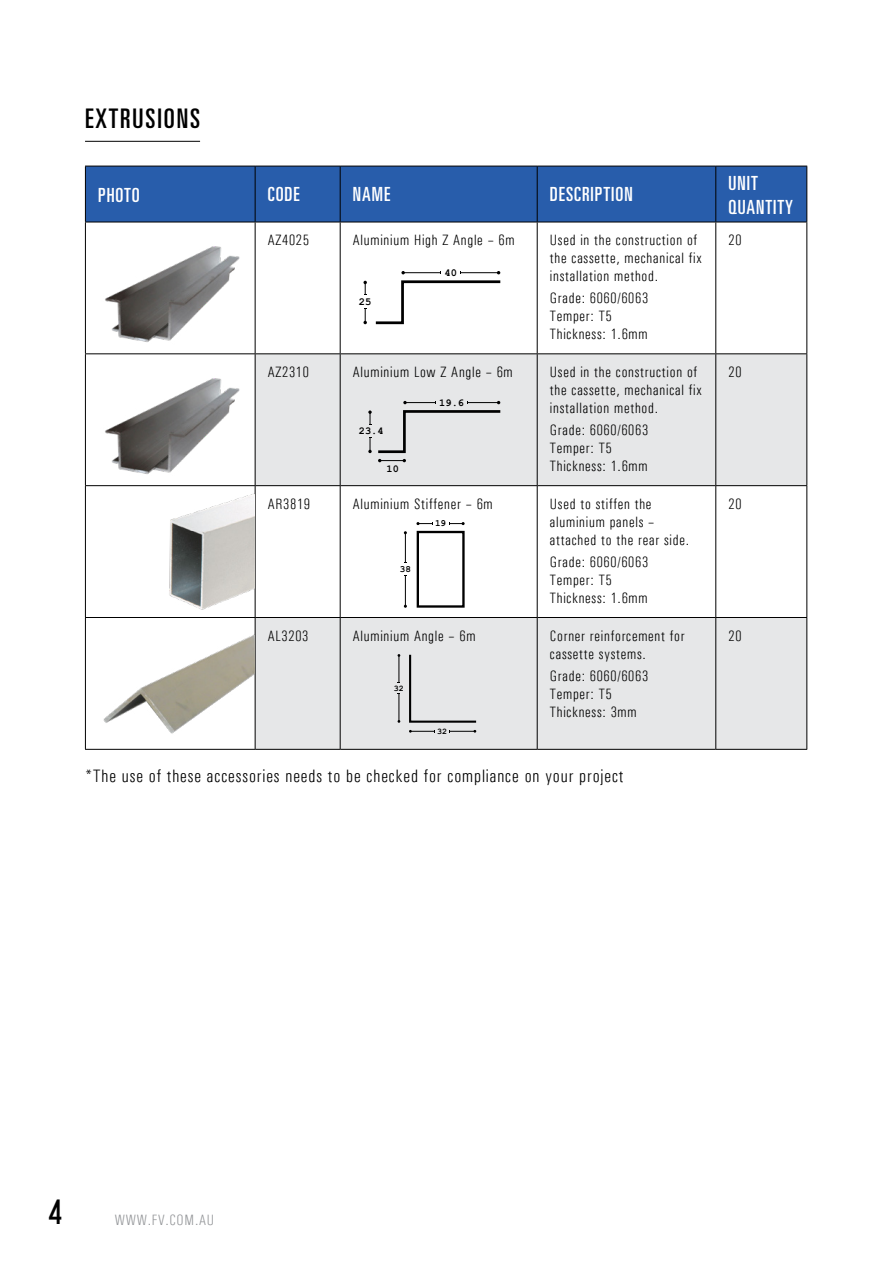
<style>
.page{position:relative;width:893px;height:1263px;background:#fff}
.page>*{position:absolute;margin:0;border:0;box-sizing:border-box;transform-origin:0 0}
.t1{font:700 30px "Mohave";color:#000}
.t2{font:ultra-condensed 27px "Univers";letter-spacing:.07em;color:#000}
.t3{font:ultra-condensed 19.5px/23.4px "Univers";letter-spacing:.05em;color:#fff}
.t4{font:300 condensed 18px "Univers";letter-spacing:.05em;color:#000}
.t5{font:300 condensed 15px/18px "Univers";letter-spacing:.05em;color:#000}
.t6{font:300 condensed 15px "Univers";letter-spacing:.05em;color:#939598}
.t7{font:700 10.5px "Courier New";color:#000}
.t8{font:700 10.35px "Courier New";color:#000}
.t9{font:700 9.3px "Courier New";color:#000}
.t10{font:700 8.4px "Courier New";color:#000}
</style>
<div class="page">
<hr style="left:85px;top:141px;width:115px;height:1px;background:#000">
<div style="left:86px;top:167px;width:720px;height:55px;background:#285dab"></div>
<svg style="left:254px;top:223px;width:463px;height:130px"></svg>
<svg style="left:256px;top:354px;width:550px;height:395px;fill:#e6e7e8"></svg>
<hr style="left:255px;top:166px;width:1px;height:56px;background:#000">
<hr style="left:340px;top:166px;width:1px;height:56px;background:#000">
<hr style="left:537px;top:166px;width:1px;height:56px;background:#000">
<hr style="left:715px;top:166px;width:1px;height:56px;background:#000">
<hr style="left:85px;top:353px;width:170px;height:1px;background:#000">
<hr style="left:255px;top:354px;width:1px;height:131px;background:#000">
<hr style="left:340px;top:354px;width:1px;height:131px;background:#000">
<hr style="left:537px;top:353px;width:179px;height:1px;background:#000">
<hr style="left:537px;top:354px;width:1px;height:131px;background:#000">
<hr style="left:715px;top:354px;width:1px;height:131px;background:#000">
<hr style="left:85px;top:485px;width:170px;height:1px;background:#000">
<hr style="left:255px;top:485px;width:85px;height:1px;background:#000">
<hr style="left:255px;top:486px;width:1px;height:131px;background:#000">
<hr style="left:340px;top:485px;width:197px;height:1px;background:#000">
<hr style="left:340px;top:486px;width:1px;height:131px;background:#000">
<hr style="left:537px;top:485px;width:179px;height:1px;background:#000">
<hr style="left:537px;top:486px;width:1px;height:131px;background:#000">
<hr style="left:716px;top:485px;width:91px;height:1px;background:#000">
<hr style="left:715px;top:486px;width:1px;height:131px;background:#000">
<hr style="left:85px;top:617px;width:170px;height:1px;background:#000">
<hr style="left:255px;top:617px;width:85px;height:1px;background:#000">
<hr style="left:255px;top:618px;width:1px;height:131px;background:#000">
<hr style="left:340px;top:617px;width:197px;height:1px;background:#000">
<hr style="left:340px;top:618px;width:1px;height:131px;background:#000">
<hr style="left:537px;top:617px;width:179px;height:1px;background:#000">
<hr style="left:537px;top:618px;width:1px;height:131px;background:#000">
<hr style="left:716px;top:617px;width:91px;height:1px;background:#000">
<hr style="left:715px;top:618px;width:1px;height:131px;background:#000">
<hr style="left:85px;top:749px;width:170px;height:1px;background:#000">
<hr style="left:255px;top:749px;width:85px;height:1px;background:#000">
<hr style="left:340px;top:749px;width:197px;height:1px;background:#000">
<hr style="left:537px;top:749px;width:179px;height:1px;background:#000">
<hr style="left:716px;top:749px;width:91px;height:1px;background:#000">
<hr style="left:85px;top:166px;width:170px;height:1px;background:#000">
<hr style="left:85px;top:166px;width:1px;height:56px;background:#000">
<hr style="left:255px;top:166px;width:85px;height:1px;background:#000">
<hr style="left:340px;top:166px;width:197px;height:1px;background:#000">
<hr style="left:537px;top:166px;width:179px;height:1px;background:#000">
<hr style="left:716px;top:166px;width:91px;height:1px;background:#000">
<hr style="left:806px;top:166px;width:1px;height:56px;background:#000">
<hr style="left:85px;top:222px;width:170px;height:1px;background:#000">
<hr style="left:85px;top:222px;width:1px;height:131px;background:#000">
<hr style="left:537px;top:222px;width:179px;height:1px;background:#000">
<hr style="left:85px;top:354px;width:1px;height:131px;background:#000">
<hr style="left:806px;top:354px;width:1px;height:131px;background:#000">
<hr style="left:85px;top:486px;width:1px;height:131px;background:#000">
<hr style="left:806px;top:486px;width:1px;height:131px;background:#000">
<hr style="left:85px;top:618px;width:1px;height:131px;background:#000">
<hr style="left:806px;top:618px;width:1px;height:131px;background:#000">
<hr style="left:716px;top:222px;width:91px;height:1px;background:#000">
<hr style="left:715px;top:222px;width:1px;height:131px;background:#000">
<hr style="left:806px;top:222px;width:1px;height:131px;background:#000">
<hr style="left:716px;top:353px;width:91px;height:1px;background:#000">
<hr style="left:340px;top:222px;width:197px;height:1px;background:#000">
<hr style="left:537px;top:222px;width:1px;height:131px;background:#000">
<hr style="left:340px;top:353px;width:197px;height:1px;background:#000">
<hr style="left:255px;top:222px;width:85px;height:1px;background:#000">
<hr style="left:255px;top:222px;width:1px;height:131px;background:#000">
<hr style="left:340px;top:222px;width:1px;height:131px;background:#000">
<hr style="left:255px;top:353px;width:85px;height:1px;background:#000">
<img style="left:105px;top:246px;width:135px;height:96px">
<img style="left:105px;top:378px;width:135px;height:96px">
<img style="left:169px;top:492px;width:86px;height:119px">
<img style="left:103px;top:630px;width:152px;height:107px">
<svg style="left:363px;top:281px;width:4px;height:14px"></svg>
<svg style="left:363px;top:308px;width:4px;height:16px"></svg>
<svg style="left:373px;top:271px;width:127px;height:54px"></svg>
<svg style="left:368px;top:401px;width:132px;height:61px"></svg>
<svg style="left:416px;top:522px;width:17px;height:3px"></svg>
<svg style="left:449px;top:522px;width:16px;height:3px"></svg>
<svg style="left:404px;top:531px;width:3px;height:32px"></svg>
<hr style="left:405px;top:576px;width:1px;height:30px;background:#000">
<div style="left:417px;top:531px;width:48px;height:77px;border:2px solid #000"></div>
<svg style="left:398px;top:654px;width:2px;height:29px"></svg>
<svg style="left:398px;top:694px;width:2px;height:29px"></svg>
<svg style="left:409px;top:730px;width:26px;height:3px"></svg>
<svg style="left:450px;top:730px;width:26px;height:3px"></svg>
<svg style="left:408px;top:654px;width:70px;height:70px"></svg>
<h2 class="t2" style="left:85px;top:103px;width:117px">EXTRUSIONS</h2>
<h3 class="t3" style="left:98px;top:183px;width:43px">PHOTO</h3>
<h3 class="t3" style="left:268px;top:182px;width:33px">CODE</h3>
<h3 class="t3" style="left:353px;top:182px;width:39px">NAME</h3>
<h3 class="t3" style="left:550px;top:182px;width:84px">DESCRIPTION</h3>
<h3 class="t3" style="left:729px;top:171px;width:66px">UNIT<br>QUANTITY</h3>
<p class="t5" style="left:268px;top:231px;width:42px">AZ4025</p>
<p class="t5" style="left:353px;top:231px;width:163px">Aluminium High Z Angle – 6m</p>
<p class="t5" style="left:550px;top:231px;width:153px">Used in the construction of the cassette, mechanical fix installation method.</p>
<p class="t5" style="left:550px;top:289px;width:100px">Grade: 6060/6063<br>Temper: T5<br>Thickness: 1.6mm</p>
<p class="t5" style="left:729px;top:231px;width:14px">20</p>
<p class="t7" style="left:444px;top:266px;width:14px">40</p>
<p class="t7" style="left:359px;top:295px;width:14px">25</p>
<p class="t5" style="left:268px;top:363px;width:42px">AZ2310</p>
<p class="t5" style="left:353px;top:363px;width:161px">Aluminium Low Z Angle – 6m</p>
<p class="t5" style="left:550px;top:363px;width:153px">Used in the construction of the cassette, mechanical fix installation method.</p>
<p class="t5" style="left:550px;top:421px;width:100px">Grade: 6060/6063<br>Temper: T5<br>Thickness: 1.6mm</p>
<p class="t8" style="left:439px;top:396px;width:26px">19.6</p>
<p class="t8" style="left:359px;top:425px;width:26px">23.4</p>
<p class="t8" style="left:386px;top:462px;width:14px">10</p>
<p class="t5" style="left:268px;top:495px;width:44px">AR3819</p>
<p class="t5" style="left:353px;top:495px;width:141px">Aluminium Stiffener – 6m</p>
<p class="t5" style="left:550px;top:495px;width:141px">Used to stiffen the aluminium panels – attached to the rear side.</p>
<p class="t5" style="left:550px;top:553px;width:100px">Grade: 6060/6063<br>Temper: T5<br>Thickness: 1.6mm</p>
<p class="t9" style="left:435px;top:518px;width:13px">19</p>
<p class="t9" style="left:400px;top:563px;width:13px">38</p>
<p class="t5" style="left:268px;top:626px;width:42px">AL3203</p>
<p class="t5" style="left:353px;top:626px;width:124px">Aluminium Angle – 6m</p>
<p class="t5" style="left:550px;top:626px;width:136px">Corner reinforcement for cassette systems.</p>
<p class="t5" style="left:550px;top:667px;width:100px">Grade: 6060/6063<br>Temper: T5<br>Thickness: 3mm</p>
<p class="t10" style="left:394px;top:683px;width:12px">32</p>
<p class="t10" style="left:437px;top:726px;width:12px">32</p>
<p class="t4" style="left:85px;top:766px;width:540px">*The use of these accessories needs to be checked for compliance on your project</p>
<p class="t5" style="left:729px;top:363px;width:14px">20</p>
<p class="t5" style="left:729px;top:495px;width:14px">20</p>
<p class="t5" style="left:729px;top:626px;width:14px">20</p>
<h1 class="t1" style="left:49px;top:1194px;width:15px">4</h1>
<p class="t6" style="left:115px;top:1211px;width:101px">WWW.FV.COM.AU</p>
</div>
